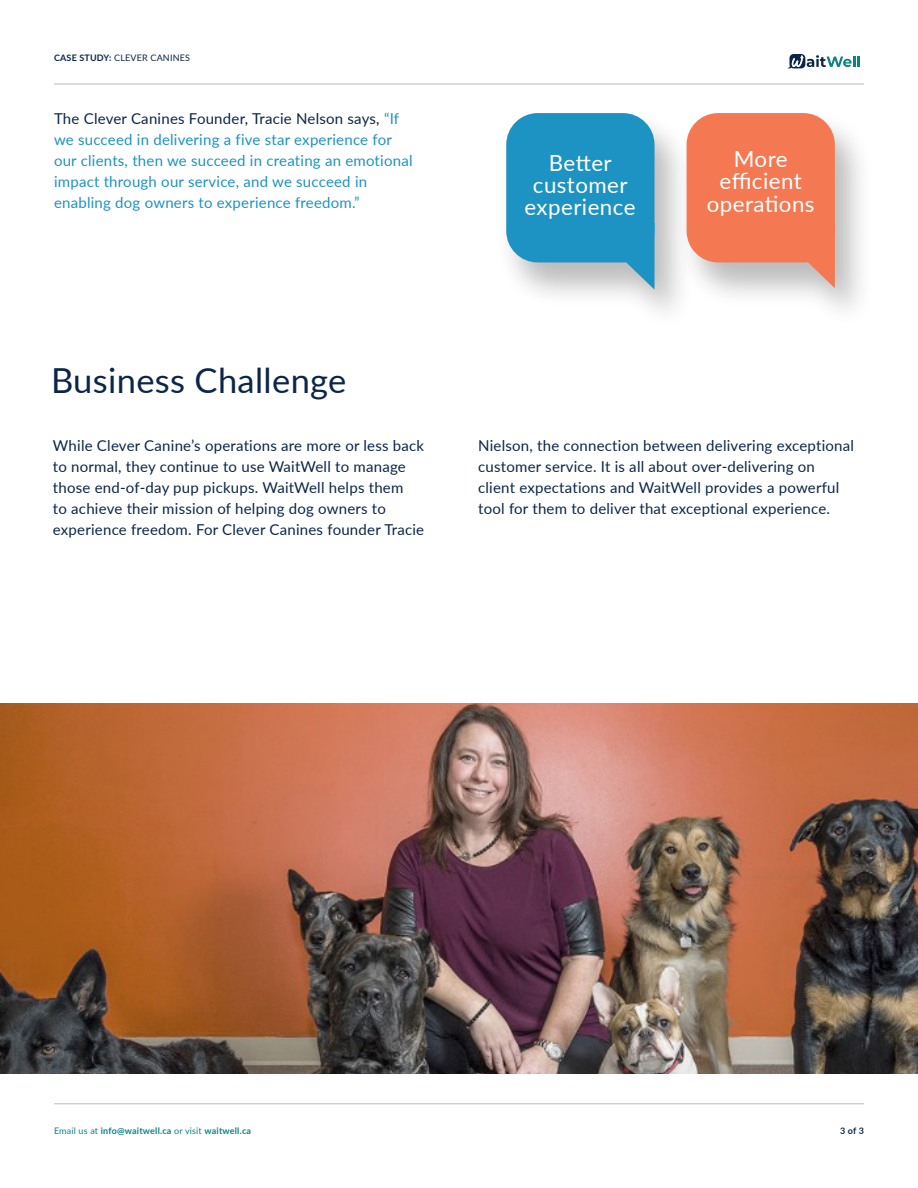
<style>
.page{position:relative;width:918px;height:1188px;background:#fff}
.page>*{position:absolute;margin:0;border:0;box-sizing:border-box;transform-origin:0 0}
.Sub_Headings{font:34.5px "Lato";letter-spacing:.01em;color:#0c2648}
.t1{font:22.35px/22.4px "Lato";letter-spacing:.02em;color:#fff;text-align:center}
.Body_Copy{font:15px/21px "Lato";letter-spacing:.015em;color:#0c2648}
.Body_Copy-2{font:15px/21px "Lato";letter-spacing:.015em;color:#1d93c4}
.t2{font:700 9px "Lato";letter-spacing:.02em;color:#0a8386}
.t3{font:9px "Lato";letter-spacing:.02em;color:#0c2648}
.t4{font:700 9px "Lato";color:#0c2648}
.s1{font-weight:700}
.s2{color:#0c2648}
.s3{font-weight:400}
</style>
<div class="page">
<svg style="left:788px;top:54px;width:72px;height:14px"></svg>
<hr style="left:54px;top:84px;width:810px;height:1px;background:#bcbdc0">
<hr style="left:54px;top:1104px;width:810px;height:1px;background:#bcbdc0">
<img style="left:0;top:703px;width:918px;height:371px">
<div style="left:497px;top:111px;width:196px;height:220px;background:#231f20;opacity:.3"></div>
<svg style="left:585px;top:236px;width:70px;height:54px;background:#9dbecc"></svg>
<div style="left:506px;top:113px;width:149px;height:149px;background:#1d93c4;border-radius:31px"></div>
<div style="left:677px;top:111px;width:196px;height:219px;background:#231f20;opacity:.3"></div>
<svg style="left:766px;top:236px;width:69px;height:52px;background:#d9b4a9"></svg>
<div style="left:687px;top:113px;width:148px;height:149px;background:#f47952;border-radius:31px"></div>
<p class="t3" style="left:54px;top:52px;width:138px"><span class="s1">CASE STUDY:</span> CLEVER CANINES</p>
<p class="Body_Copy-2" style="left:54px;top:107px;width:360px"><span class="s2">The Clever Canines Founder, Tracie Nelson says,</span> “If we succeed in delivering a five star experience for our clients, then we succeed in creating an emotional impact through our service, and we succeed in enabling dog owners to experience freedom.”</p>
<p class="Sub_Headings" style="left:51px;top:356px;width:297px">Business Challenge</p>
<p class="t1" style="left:525px;top:150px;width:112px">Better customer experience</p>
<p class="t1" style="left:707px;top:147px;width:109px">More efficient operations</p>
<p class="Body_Copy" style="left:53px;top:434px;width:373px">While Clever Canine’s operations are more or less back to normal, they continue to use WaitWell to manage those end-of-day pup pickups. WaitWell helps them<br>to achieve their mission of helping dog owners to experience freedom. For Clever Canines founder Tracie</p>
<p class="Body_Copy" style="left:478px;top:434px;width:377px">Nielson, the connection between delivering exceptional customer service. It is all about over-delivering on client expectations and WaitWell provides a powerful tool for them to deliver that exceptional experience.</p>
<p class="t2" style="left:54px;top:1124px;width:199px"><span class="s3">Email us at</span> info@waitwell.ca <span class="s3">or visit</span> waitwell.ca</p>
<p class="t4" style="left:840px;top:1124px;width:25px">3 of 3</p>
</div>
